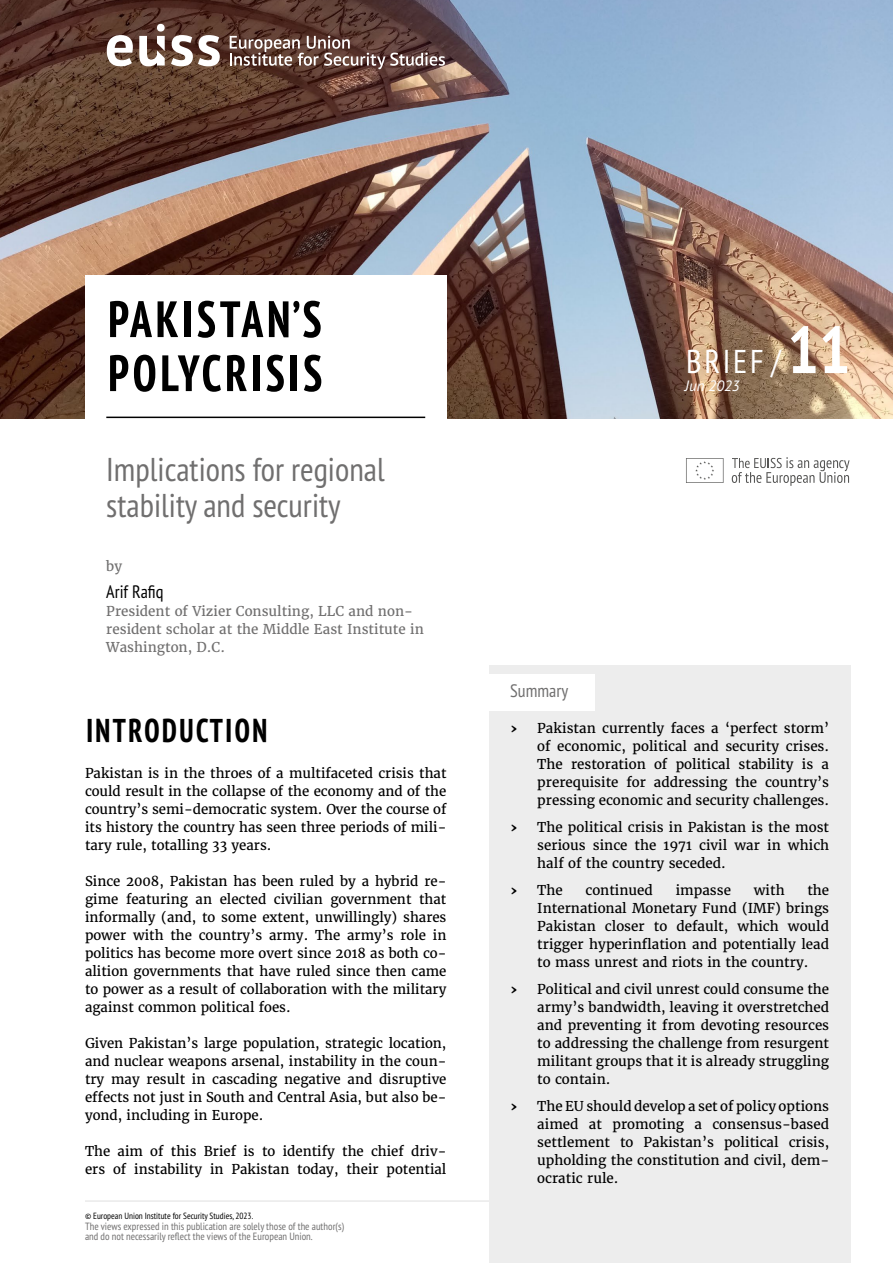
<style>
.page{position:relative;width:893px;height:1263px;background:#fff}
.page>*{position:absolute;margin:0;border:0;box-sizing:border-box;transform-origin:0 0}
._1_title{font:700 condensed 51px/54px "PT Sans Pro";letter-spacing:.08em;color:#000}
._2_subtitle{font:condensed 33px/36px "PT Sans Pro";color:#706f6f}
._4_1_header{font:700 condensed 33px "PT Sans Pro";letter-spacing:.08em;color:#000}
._0_1_publication_nam{font:condensed 33px "PT Sans Pro";letter-spacing:.08em;color:#fff}
._3_2_author_name{font:condensed 18px "PT Sans Pro";color:#000}
._6_1_summary_header{font:condensed 18px "PT Sans Pro";color:#706f6f}
._0_2_publication_dat{font:italic 15px "PT Sans Pro";color:#fff}
._4_body{font:13.5px/18px "Merriweather";color:#000;text-align:justify}
._3_1_by_bio{font:13.5px/18px "Merriweather";color:#706f6f}
.t1{font:700 13.5px "Merriweather";color:#000}
.t2{font:condensed 10.5px/10.5px "PT Sans Pro";color:#706f6f}
.t3{font:condensed 9px "PT Sans Pro";color:#000}
.s1{font-weight:700;font-size:66px}
</style>
<div class="page">
<img style="left:0;top:0;width:893px;height:418px">
<div style="left:85px;top:276px;width:361px;height:151px;background:#fff"></div>
<hr style="left:106px;top:417px;width:319px;height:1px;background:#000">
<hr style="left:85px;top:1200px;width:765px;height:2px;background:#ededed">
<div style="left:489px;top:665px;width:361px;height:598px;background:#ededed"></div>
<div style="left:483px;top:674px;width:112px;height:36px;background:#fff"></div>
<svg style="left:107px;top:35px;width:26px;height:31px"></svg>
<svg style="left:139px;top:24px;width:26px;height:42px"></svg>
<svg style="left:171px;top:35px;width:49px;height:31px"></svg>
<svg style="left:230px;top:36px;width:215px;height:33px"></svg>
<svg style="left:686px;top:458px;width:37px;height:25px"></svg>
<svg style="left:732px;top:457px;width:117px;height:29px"></svg>
<p class="_1_title" style="left:108px;top:291px;width:215px">PAKISTAN’S<br>POLYCRISIS</p>
<p class="_2_subtitle" style="left:106px;top:451px;width:280px">Implications for regional stability and security</p>
<p class="_3_1_by_bio" style="left:106px;top:557px;width:17px">by</p>
<p class="_3_2_author_name" style="left:106px;top:580px;width:59px">Arif Rafiq</p>
<p class="_3_1_by_bio" style="left:106px;top:602px;width:319px">President of Vizier Consulting, LLC and non&shy;resident scholar at the Middle East Institute in<br>Washington, D.C.</p>
<p class="_4_1_header" style="left:86px;top:709px;width:182px">INTRODUCTION</p>
<p class="_4_body" style="left:85px;top:764px;width:363px">Pakistan is in the throes of a multifaceted crisis that could result in the collapse of the economy and of the country’s semi-democratic system. Over the course of its history the country has seen three periods of mili&shy;tary rule, totalling 33 years.</p>
<p class="_4_body" style="left:85px;top:872px;width:363px">Since 2008, Pakistan has been ruled by a hybrid re&shy;gime featuring an elected civilian government that informally (and, to some extent, unwillingly) shares power with the country’s army. The army’s role in politics has become more overt since 2018 as both co&shy;alition governments that have ruled since then came to power as a result of collaboration with the military against common political foes.</p>
<p class="_4_body" style="left:85px;top:1034px;width:363px">Given Pakistan’s large population, strategic location, and nuclear weapons arsenal, instability in the coun&shy;try may result in cascading negative and disruptive effects not just in South and Central Asia, but also be&shy;yond, including in Europe.</p>
<p class="_4_body" style="left:85px;top:1142px;width:363px">The aim of this Brief is to identify the chief driv&shy;ers of instability in Pakistan today, their potential</p>
<p class="t3" style="left:85px;top:1210px;width:170px">© European Union Institute for Security Studies, 2023.</p>
<p class="t2" style="left:85px;top:1220px;width:260px">The views expressed in this publication are solely those of the author(s) and do not necessarily reflect the views of the European Union.</p>
<p class="_0_1_publication_nam" style="left:686px;top:340px;width:166px">BRIEF / <span class="s1">11</span></p>
<p class="_0_2_publication_dat" style="left:685px;top:376px;width:56px">Jun 2023</p>
<p class="_6_1_summary_header" style="left:510px;top:679px;width:59px">Summary</p>
<p class="t1" style="left:510px;top:720px;width:9px">›</p>
<p class="_4_body" style="left:537px;top:719px;width:293px">Pakistan currently faces a ‘perfect storm’ of economic, political and security crises.<br>The restoration of political stability is a prerequisite for addressing the country’s pressing economic and security challenges.</p>
<p class="t1" style="left:510px;top:819px;width:9px">›</p>
<p class="_4_body" style="left:537px;top:818px;width:293px">The political crisis in Pakistan is the most serious since the 1971 civil war in which half of the country seceded.</p>
<p class="t1" style="left:510px;top:882px;width:9px">›</p>
<p class="_4_body" style="left:537px;top:881px;width:27px">The</p>
<p class="_4_body" style="left:585px;top:881px;width:69px">continued</p>
<p class="_4_body" style="left:676px;top:881px;width:57px">impasse</p>
<p class="_4_body" style="left:754px;top:881px;width:32px">with</p>
<p class="_4_body" style="left:537px;top:881px;width:293px;text-indent:270px">the International Monetary Fund (IMF) brings Pakistan closer to default, which would trigger hyperinflation and potentially lead to mass unrest and riots in the country.</p>
<p class="t1" style="left:510px;top:981px;width:9px">›</p>
<p class="_4_body" style="left:537px;top:980px;width:293px">Political and civil unrest could consume the army’s bandwidth, leaving it overstretched and preventing it from devoting resources to addressing the challenge from resurgent militant groups that it is already struggling to contain.</p>
<p class="t1" style="left:510px;top:1098px;width:9px">›</p>
<p class="_4_body" style="left:537px;top:1097px;width:293px">The EU should develop a set of policy options aimed at promoting a consensus-based settlement to Pakistan’s political crisis, upholding the constitution and civil, dem&shy;ocratic rule.</p>
</div>
